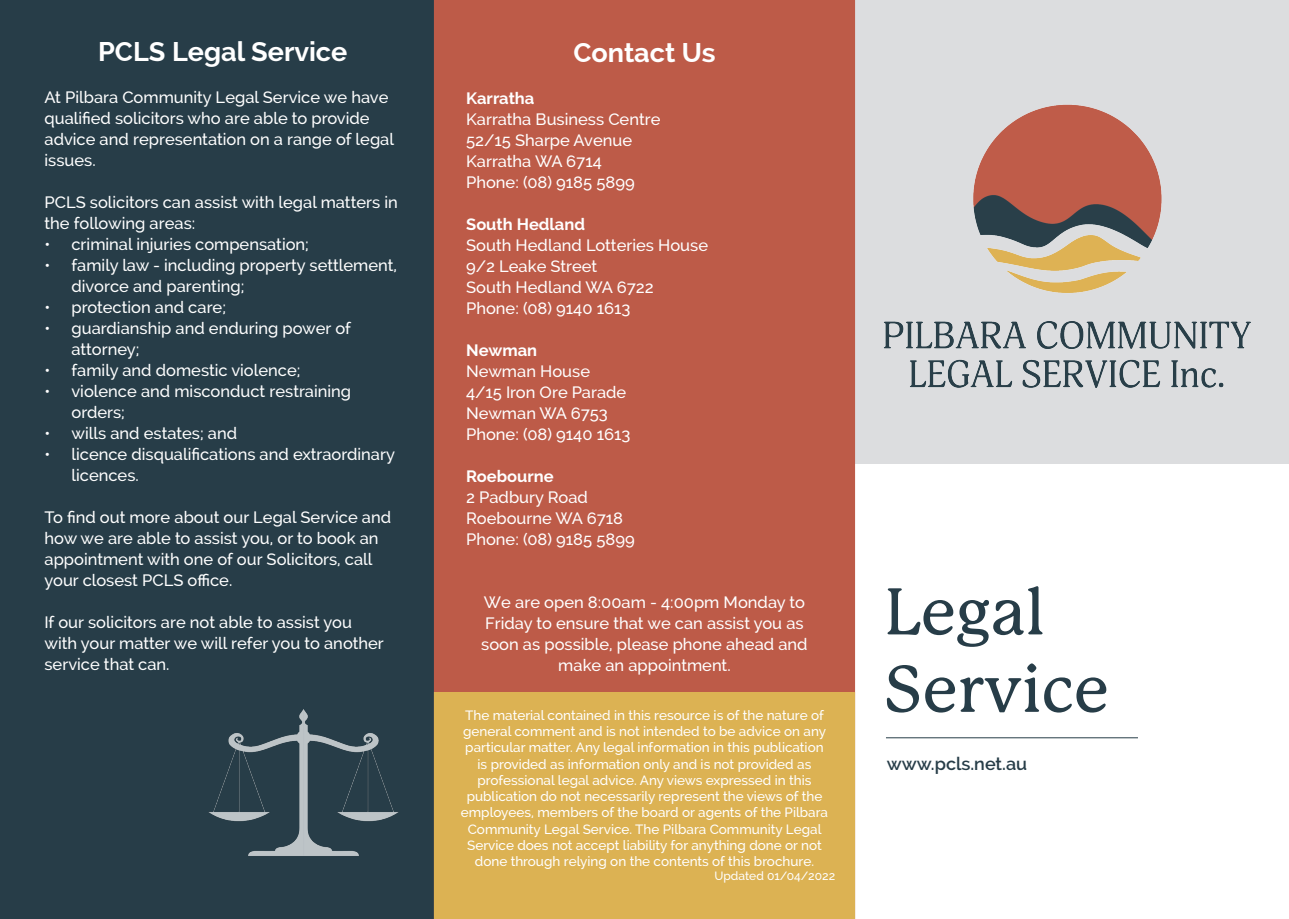
<style>
.page{position:relative;width:1289px;height:919px;background:#fff}
.page>*{position:absolute;margin:0;border:0;box-sizing:border-box;transform-origin:0 0}
.t1{font:500 64.5px "P22 Mackinac";color:#273d48}
.t2{font:700 27px "Raleway";color:#fff}
.t3{font:600 18px "Raleway";color:#273d48}
.t4{font:500 16.5px/21px "Raleway";color:#fff}
.t5{font:700 16.5px "Raleway";color:#fff}
.t6{font:500 13.5px/16.2px "Raleway";color:#fff;text-align:center}
.t7{font:500 12px "Raleway";color:#fff}
</style>
<div class="page">
<div style="left:855px;top:0;width:433px;height:463px;background:#dcdddf"></div>
<div style="left:0;top:0;width:434px;height:918px;background:#273d48"></div>
<div style="left:434px;top:0;width:421px;height:692px;background:#bd5b48"></div>
<div style="left:434px;top:692px;width:421px;height:226px;background:#dcb253"></div>
<hr style="left:886px;top:737px;width:251px;height:1px;background:#273d48">
<img style="left:874px;top:86px;width:383px;height:312px">
<img style="left:206px;top:684px;width:195px;height:196px">
<p class="t2" style="left:98px;top:36px;width:251px">PCLS Legal Service</p>
<p class="t4" style="left:44px;top:86px;width:351px">At Pilbara Community Legal Service we have qualified solicitors who are able to provide advice and representation on a range of legal issues.</p>
<p class="t4" style="left:44px;top:191px;width:355px">PCLS solicitors can assist with legal matters in the following areas:</p>
<p class="t4" style="left:44px;top:233px;width:266px">• criminal injuries compensation;</p>
<p class="t4" style="left:71px;top:254px;width:327px;text-indent:-27px">• family law - including property settlement, divorce and parenting;</p>
<p class="t4" style="left:44px;top:296px;width:183px">• protection and care;</p>
<p class="t4" style="left:71px;top:317px;width:281px;text-indent:-27px">• guardianship and enduring power of attorney;</p>
<p class="t4" style="left:44px;top:359px;width:257px">• family and domestic violence;</p>
<p class="t4" style="left:71px;top:380px;width:281px;text-indent:-27px">• violence and misconduct restraining orders;</p>
<p class="t4" style="left:44px;top:422px;width:194px">• wills and estates; and</p>
<p class="t4" style="left:71px;top:443px;width:325px;text-indent:-27px">• licence disqualifications and extraordinary licences.</p>
<p class="t4" style="left:44px;top:506px;width:348px">To find out more about our Legal Service and how we are able to assist you, or to book an appointment with one of our Solicitors, call your closest PCLS office.</p>
<p class="t4" style="left:44px;top:611px;width:341px">If our solicitors are not able to assist you with your matter we will refer you to another service that can.</p>
<p class="t2" style="left:573px;top:37px;width:143px">Contact Us</p>
<p class="t5" style="left:466px;top:89px;width:70px">Karratha</p>
<p class="t4" style="left:466px;top:109px;width:196px">Karratha Business Centre</p>
<p class="t4" style="left:466px;top:130px;width:167px">52/15 Sharpe Avenue</p>
<p class="t4" style="left:466px;top:151px;width:137px">Karratha WA 6714</p>
<p class="t4" style="left:466px;top:172px;width:170px">Phone: (08) 9185 5899</p>
<p class="t5" style="left:466px;top:215px;width:120px">South Hedland</p>
<p class="t4" style="left:466px;top:235px;width:243px">South Hedland Lotteries House</p>
<p class="t4" style="left:466px;top:256px;width:133px">9/2 Leake Street</p>
<p class="t4" style="left:466px;top:277px;width:189px">South Hedland WA 6722</p>
<p class="t4" style="left:466px;top:298px;width:166px">Phone: (08) 9140 1613</p>
<p class="t5" style="left:466px;top:341px;width:72px">Newman</p>
<p class="t4" style="left:466px;top:361px;width:125px">Newman House</p>
<p class="t4" style="left:466px;top:382px;width:162px">4/15 Iron Ore Parade</p>
<p class="t4" style="left:466px;top:403px;width:143px">Newman WA 6753</p>
<p class="t4" style="left:466px;top:424px;width:166px">Phone: (08) 9140 1613</p>
<p class="t5" style="left:466px;top:467px;width:89px">Roebourne</p>
<p class="t4" style="left:466px;top:487px;width:123px">2 Padbury Road</p>
<p class="t4" style="left:466px;top:508px;width:158px">Roebourne WA 6718</p>
<p class="t4" style="left:466px;top:529px;width:170px">Phone: (08) 9185 5899</p>
<p class="t4" style="left:481px;top:592px;width:328px;text-align:center">We are open 8:00am - 4:00pm Monday to Friday to ensure that we can assist you as soon as possible, please phone ahead and make an appointment.</p>
<p class="t6" style="left:461px;top:707px;width:368px">The material contained in this resource is of the nature of general comment and is not intended to be advice on any particular matter. Any legal information in this publication is provided as information only and is not provided as professional legal advice. Any views expressed in this publication do not necessarily represent the views of the employees, members of the board or agents of the Pilbara Community Legal Service. The Pilbara Community Legal Service does not accept liability for anything done or not done through relying on the contents of this brochure.</p>
<p class="t7" style="left:714px;top:869px;width:122px">Updated 01/04/2022</p>
<p class="t1" style="left:884px;top:575px;width:162px">Legal</p>
<p class="t1" style="left:884px;top:652px;width:226px">Service</p>
<p class="t3" style="left:886px;top:752px;width:142px">www.pcls.net.au</p>
</div>
